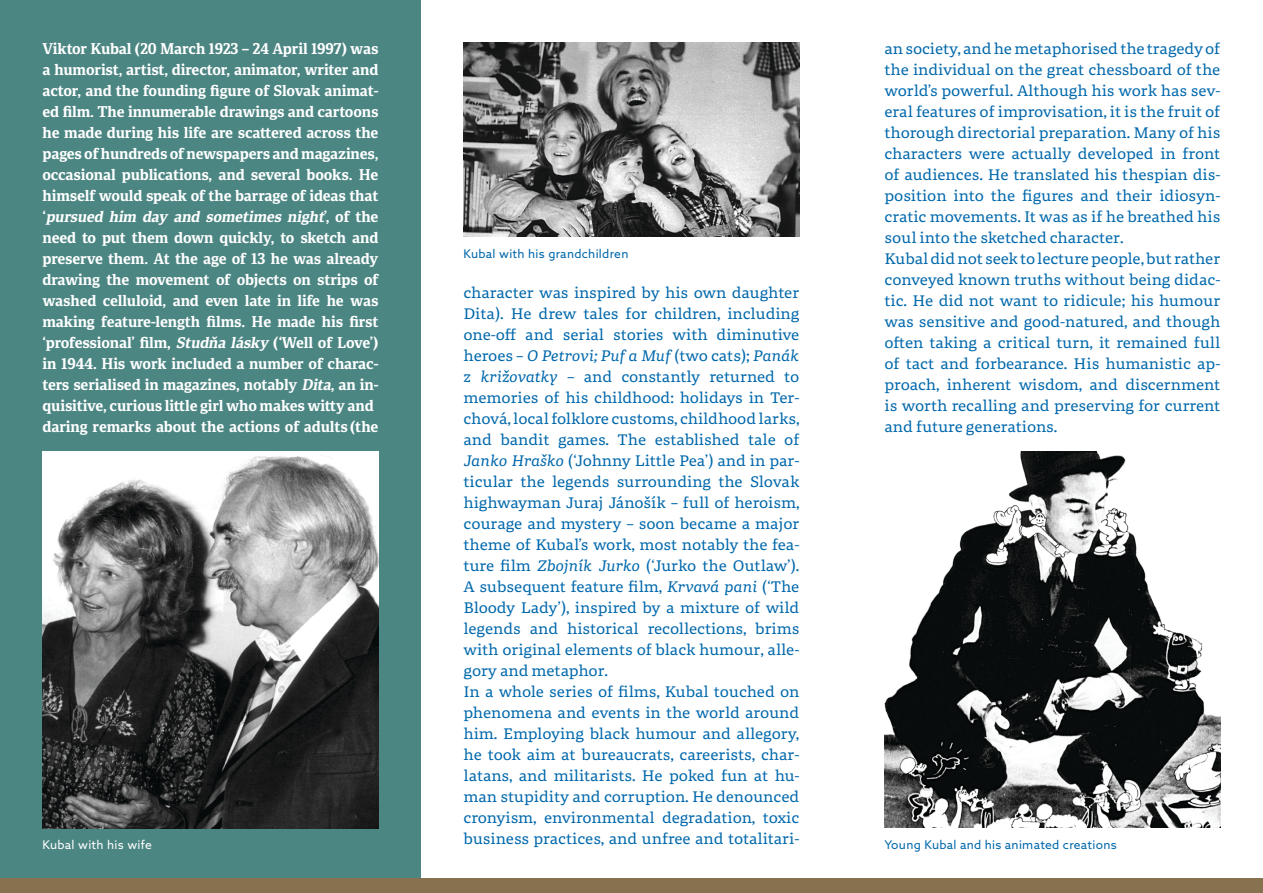
<style>
.page{position:relative;width:1263px;height:893px;background:#fff}
.page>*{position:absolute;margin:0;border:0;box-sizing:border-box;transform-origin:0 0}
.t1{font:15px/21px "Portada Text";letter-spacing:-.01em;color:#0068ac;text-align:justify}
.t2{font:700 15px/21px "Portada";letter-spacing:-.01em;color:#fff;text-align:justify}
.t3{font:12px "Azo Sans";letter-spacing:.025em;color:#0068ac}
.t4{font:12px "Azo Sans";letter-spacing:.025em;color:#fff}
.s1{font-style:italic}
</style>
<div class="page">
<div style="left:0;top:0;width:421px;height:893px;background:#4c8683"></div>
<div style="left:0;top:878px;width:1263px;height:15px;background:#87714e"></div>
<img style="left:43px;top:451px;width:335px;height:377px">
<img style="left:463px;top:43px;width:336px;height:193px">
<img style="left:884px;top:451px;width:336px;height:376px">
<p class="t2" style="left:43px;top:38px;width:337px">Viktor Kubal (20 March 1923 – 24 April 1997) was a humorist, artist, director, animator, writer and actor, and the founding figure of Slovak animat&shy;ed film. The innumerable drawings and cartoons he made during his life are scattered across the pages of hundreds of newspapers and magazines, occasional publications, and several books. He himself would speak of the barrage of ideas that ‘ <span class="s1">pursued him day and sometimes night</span>’, o f t h e need to put them down quickly, to sketch and preserve them. At the age of 13 he was already drawing the movement of objects on strips of washed celluloid, and even late in life he was making feature-length films. He made his first ‘professional’ film, <span class="s1">Studňa lásky</span> (‘Well of Love’) in 1944. His work included a number of charac&shy;ters serialised in magazines, notably <span class="s1">Dita</span>, an in&shy;quisitive, curious little girl who makes witty and</p>
<p class="t2" style="left:43px;top:416px;width:337px">daring remarks about the actions of adults (the</p>
<p class="t1" style="left:884px;top:38px;width:337px">an society, and he metaphorised the tragedy of the individual on the great chessboard of the world’s powerful. Although his work has sev&shy;eral features of improvisation, it is the fruit of thorough directorial preparation. Many of his characters were actually developed in front of audiences. He translated his thespian dis&shy;position into the figures and their idiosyn&shy;cratic movements. It was as if he breathed his soul into the sketched character.</p>
<p class="t1" style="left:884px;top:248px;width:337px">Kubal did not seek to lecture people, but rather conveyed known truths without being didac&shy;tic. He did not want to ridicule; his humour was sensitive and good-natured, and though often taking a critical turn, it remained full of tact and forbearance. His humanistic ap&shy;proach, inherent wisdom, and discernment is worth recalling and preserving for current and future generations.</p>
<p class="t3" style="left:463px;top:246px;width:166px">Kubal with his grandchildren</p>
<p class="t1" style="left:463px;top:281px;width:337px">character was inspired by his own daughter Dita). He drew tales for children, including one-off and serial stories with diminutive heroes – <span class="s1">O Petrovi; Puf a Muf</span> (two cats); <span class="s1">Panák z križovatky</span> – and constantly returned to memories of his childhood: holidays in Ter&shy;chová, local folklore customs, childhood larks, and bandit games. The established tale of <span class="s1">Janko Hraško</span> (‘Johnny Little Pea’) and in par&shy;ticular the legends surrounding the Slovak highwayman Juraj Jánošík – full of heroism, courage and mystery – soon became a major theme of Kubal’s work, most notably the fea&shy;ture film <span class="s1">Zbojník Jurko</span> (‘Jurko the Outlaw’).<br>A subsequent feature film, <span class="s1">Krvavá pani</span> (‘The Bloody Lady’), inspired by a mixture of wild legends and historical recollections, brims with original elements of black humour, alle&shy;gory and metaphor.</p>
<p class="t1" style="left:463px;top:680px;width:337px">In a whole series of films, Kubal touched on phenomena and events in the world around him. Employing black humour and allegory, he took aim at bureaucrats, careerists, char&shy;latans, and militarists. He poked fun at hu&shy;man stupidity and corruption. He denounced cronyism, environmental degradation, toxic business practices, and unfree and totalitari-</p>
<p class="t4" style="left:43px;top:837px;width:111px">Kubal with his wife</p>
<p class="t3" style="left:884px;top:837px;width:234px">Young Kubal and his animated creations</p>
</div>
